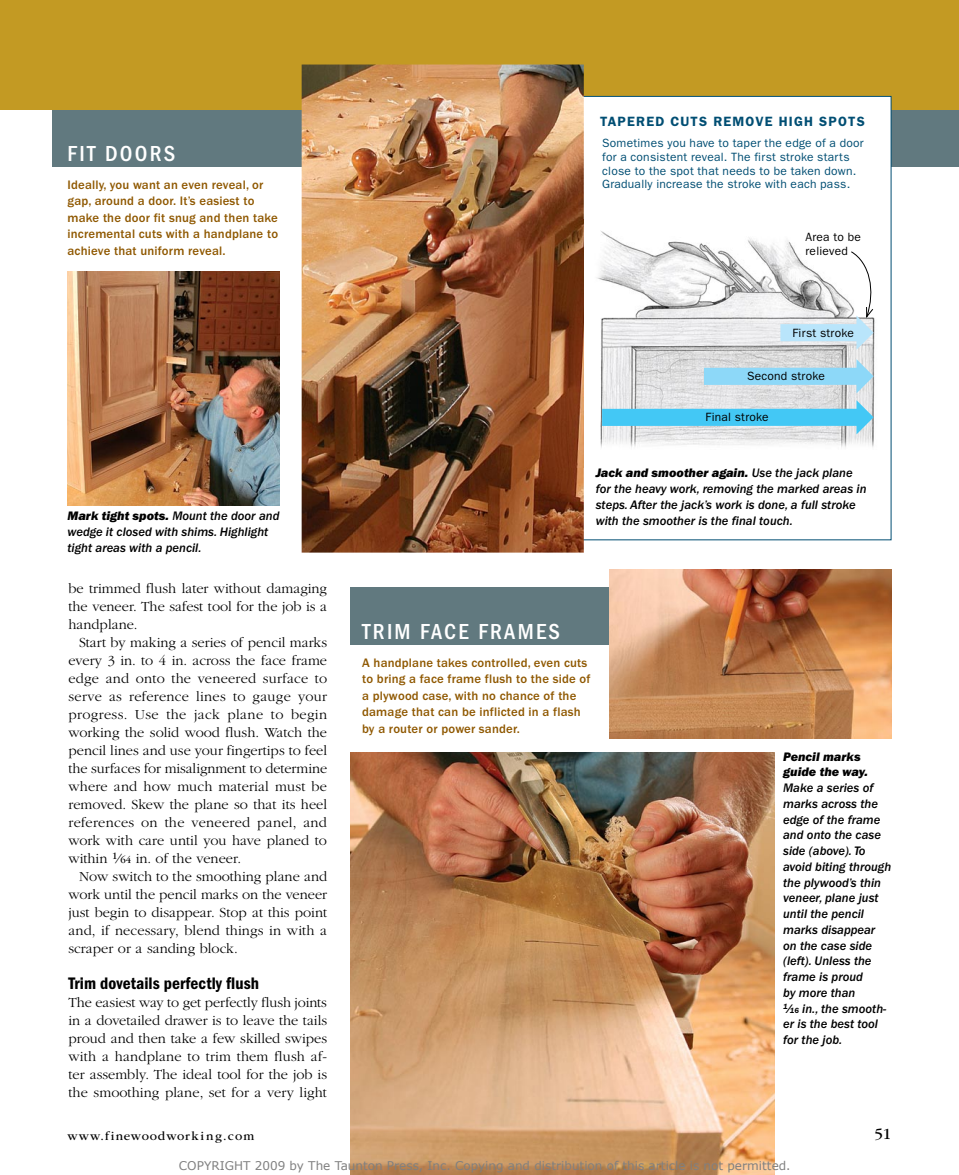
<style>
.page{position:relative;width:959px;height:1175px;background:#fff}
.page>*{position:absolute;margin:0;border:0;box-sizing:border-box;transform-origin:0 0}
.t1{font:500 condensed 22.5px "ITC Franklin Gothic Std";letter-spacing:.1em;color:#fff}
.t2{font:17.25px "ITC Franklin Gothic Std Dm Cd";letter-spacing:.005em;color:#000}
.t3{font:16.05px "ITC Garamond Std";color:#000}
.t4{font:300 14.4px/18px "ITC Garamond Std";color:#000;text-align:justify}
.t5{font:600 13.5px "ITC Franklin Gothic Std";letter-spacing:.09em;color:#004e73}
.t6{font:12.75px/15.8px "ITC Franklin Gothic Std Med It";color:#000}
.t7{font:500 12.75px/16.5px "ITC Franklin Gothic Std";letter-spacing:.015em;color:#8f5800}
.t8{font:12.75px/15.8px "ITC Franklin Gothic Std Hvy It";color:#000}
.t9{font:12.75px "ITC Garamond Std";letter-spacing:.09em;color:#000}
.t10{font:12px/13.5px "ITC Franklin Gothic Std";letter-spacing:.02em;color:#004e73}
.t11{font:12px "Verdana";color:#808080}
.t12{font:12px/13.5px "ITC Franklin Gothic Std";letter-spacing:.02em;color:#000}
.s1{font-family:"ITC Franklin Gothic Std Med It"}
.s2{font-weight:400}
.s3{font-weight:400;font-size:10.05px}
.s4{font-family:"ITC Franklin Gothic Std";font-weight:600;font-style:italic}
.s5{font-family:"ITC Franklin Gothic Std";font-weight:600;font-style:italic;font-size:7.8px}
</style>
<div class="page">
<img style="left:350px;top:752px;width:424px;height:422px">
<img style="left:68px;top:271px;width:211px;height:234px">
<div style="left:52px;top:109px;width:906px;height:58px;background:#61797f"></div>
<div style="left:350px;top:587px;width:494px;height:58px;background:#61797f"></div>
<img style="left:609px;top:569px;width:282px;height:169px">
<div style="left:0;top:0;width:958px;height:110px;background:#c39a23"></div>
<div style="left:562px;top:96px;width:329px;height:444px;background:#fff"></div>
<img style="left:301px;top:65px;width:282px;height:487px">
<img style="left:569px;top:219px;width:306px;height:248px">
<svg style="left:704px;top:359px;width:169px;height:34px;background:#b3d9e9"></svg>
<svg style="left:602px;top:400px;width:271px;height:34px;background:#90d3eb"></svg>
<svg style="left:780px;top:251px;width:95px;height:99px"></svg>
<h1 class="t1" style="left:68px;top:141px;width:109px">FIT DOORS</h1>
<p class="t7" style="left:68px;top:176px;width:212px">Ideally, you want an even reveal, or gap, around a door. It’s easiest to make the door fit snug and then take incremental cuts with a handplane to achieve that uniform reveal.</p>
<p class="t8" style="left:68px;top:508px;width:213px">Mark tight spots. <span class="s1">Mount the door and</span></p>
<p class="t6" style="left:68px;top:524px;width:202px">wedge it closed with shims. Highlight tight areas with a pencil.</p>
<p class="t4" style="left:69px;top:579px;width:260px">be trimmed flush later without damaging the veneer. The safest tool for the job is a handplane.</p>
<p class="t4" style="left:69px;top:633px;width:260px;text-indent:10px">Start by making a series of pencil marks every 3 in. to 4 in. across the face frame edge and onto the veneered surface to serve as reference lines to gauge your progress. Use the jack plane to begin working the solid wood flush. Watch the pencil lines and use your fingertips to feel the surfaces for misalignment to determine where and how much material must be removed. Skew the plane so that its heel references on the veneered panel, and work with care until you have planed to within <sup>1</sup><span class="s2">⁄</span><span class="s3">64</span> in. of the veneer.</p>
<p class="t4" style="left:69px;top:867px;width:260px;text-indent:10px">Now switch to the smoothing plane and work until the pencil marks on the veneer just begin to disappear. Stop at this point and, if necessary, blend things in with a scraper or a sanding block.</p>
<p class="t2" style="left:69px;top:973px;width:192px">Trim dovetails perfectly flush</p>
<p class="t4" style="left:69px;top:993px;width:260px">The easiest way to get perfectly flush joints in a dovetailed drawer is to leave the tails proud and then take a few skilled swipes with a handplane to trim them flush af&shy;ter assembly. The ideal tool for the job is the smoothing plane, set for a very light</p>
<p class="t5" style="left:600px;top:114px;width:266px">TAPERED CUTS REMOVE HIGH SPOTS</p>
<p class="t10" style="left:602px;top:137px;width:263px">Sometimes you have to taper the edge of a door for a consistent reveal. The first stroke starts close to the spot that needs to be taken down.<br>Gradually increase the stroke with each pass.</p>
<p class="t12" style="left:805px;top:230px;width:57px">Area to be relieved</p>
<p class="t12" style="left:792px;top:327px;width:63px">First stroke</p>
<p class="t12" style="left:747px;top:370px;width:79px">Second stroke</p>
<p class="t12" style="left:705px;top:410px;width:65px">Final stroke</p>
<p class="t8" style="left:596px;top:465px;width:258px">Jack and smoother again. <span class="s1">Use the jack plane</span></p>
<p class="t6" style="left:596px;top:481px;width:272px">for the heavy work, removing the marked areas in steps. After the jack’s work is done, a full stroke with the smoother is the final touch.</p>
<h1 class="t1" style="left:362px;top:618px;width:199px">TRIM FACE FRAMES</h1>
<p class="t7" style="left:362px;top:654px;width:230px">A handplane takes controlled, even cuts to bring a face frame flush to the side of a plywood case, with no chance of the damage that can be inflicted in a flash by a router or power sander.</p>
<p class="t8" style="left:783px;top:748px;width:86px">Pencil marks guide the way.</p>
<p class="t6" style="left:783px;top:780px;width:110px">Make a series of marks across the edge of the frame and onto the case side (above). To avoid biting through the plywood’s thin veneer, plane just until the pencil marks disappear on the case side (left). Unless the frame is proud<br>by more than<br><sup>1</sup><span class="s4">⁄</span><span class="s5">16</span> in., the smooth&shy;er is the best tool for the job.</p>
<p class="t9" style="left:68px;top:1128px;width:188px">www.finewoodworking.com</p>
<p class="t3" style="left:874px;top:1125px;width:18px">51</p>
<p class="t11" style="left:179px;top:1158px;width:613px">COPYRIGHT 2009 by The Taunton Press, Inc. Copying and distribution of this article is not permitted.</p>
</div>
